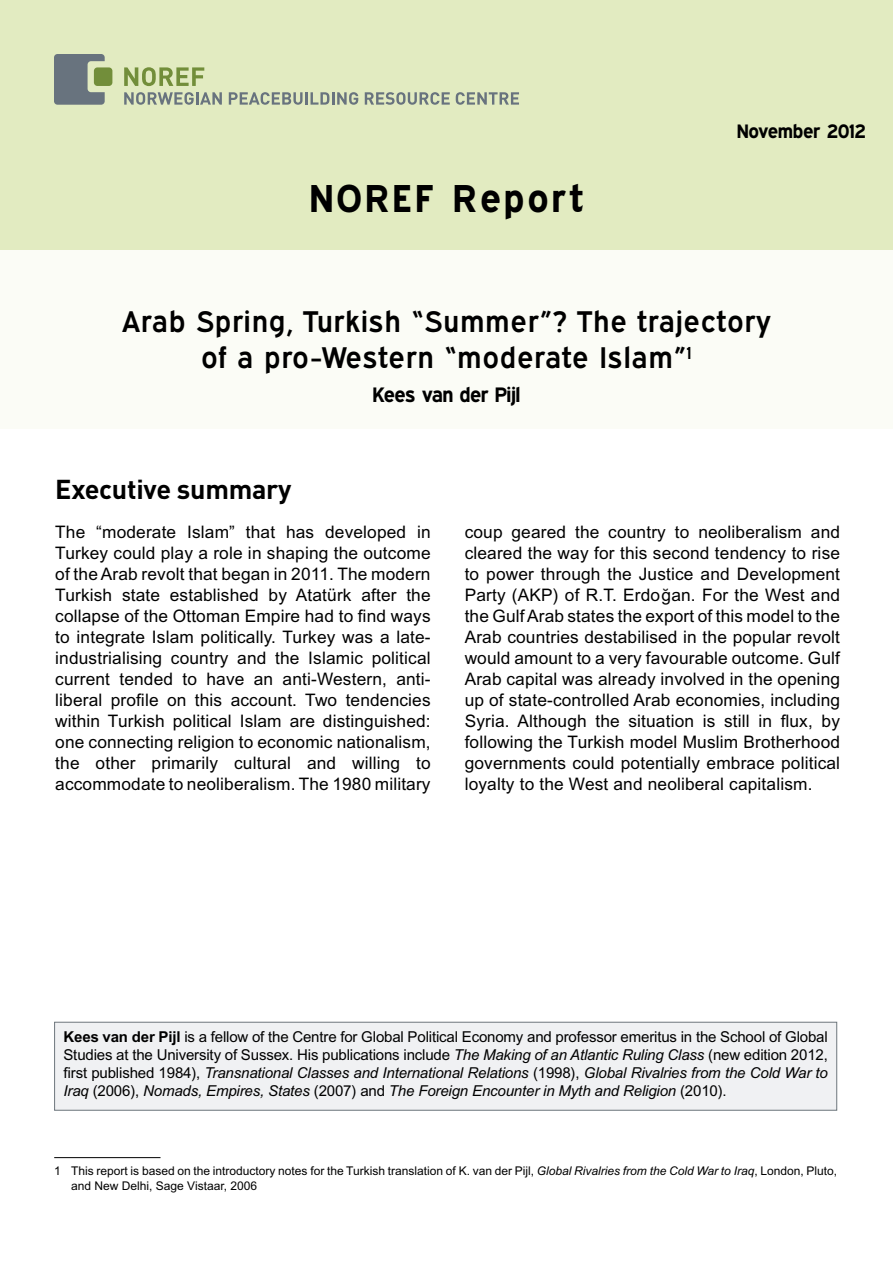
<style>
.page{position:relative;width:893px;height:1263px;background:#fff}
.page>*{position:absolute;margin:0;border:0;box-sizing:border-box;transform-origin:0 0}
.t1{font:700 39px "Expressway Rg";letter-spacing:.1em;color:#000}
.t2{font:30px/36px "Expressway Sb";letter-spacing:.015em;color:#000;text-align:center}
.t3{font:700 27px "DIN";letter-spacing:-.01em;color:#000}
.t4{font:700 21px "Expressway Rg";color:#000}
.t5{font:700 19.5px "Expressway Rg";letter-spacing:.01em;color:#000}
.t6{font:17.25px/21px "Arial MT Std";letter-spacing:.01em;color:#000;text-align:justify}
.t7{font:15px/18px "Arial MT Std";letter-spacing:-.01em;color:#000;text-align:justify}
.t8{font:12px/15px "Arial MT Std";color:#000}
.s1{font-weight:700}
.s2{font-style:italic}
</style>
<div class="page">
<div style="left:0;top:0;width:893px;height:250px;background:#e2ebc1"></div>
<div style="left:0;top:250px;width:893px;height:178px;background:#fbfcf6"></div>
<svg style="left:124px;top:67px;width:80px;height:19px"></svg>
<svg style="left:124px;top:92px;width:98px;height:13px"></svg>
<svg style="left:229px;top:92px;width:129px;height:13px"></svg>
<svg style="left:365px;top:92px;width:85px;height:13px"></svg>
<svg style="left:456px;top:92px;width:63px;height:13px"></svg>
<svg style="left:54px;top:54px;width:51px;height:51px;background:#7a8588"></svg>
<div style="left:94px;top:67px;width:18px;height:19px;background:#728e3a;border-radius:4px"></div>
<div style="left:55px;top:1022px;width:782px;height:88px;background:#f0f1f3"></div>
<div style="left:54px;top:1022px;width:783px;height:88px;border:1px solid #6e777d"></div>
<hr style="left:54px;top:1157px;width:107px;height:1px;background:#000">
<h1 class="t1" style="left:310px;top:175px;width:274px">NOREF Report</h1>
<p class="t5" style="left:737px;top:120px;width:130px">November 2012</p>
<h2 class="t2" style="left:122px;top:303px;width:650px">Arab Spring, Turkish “Summer”? The trajectory of a pro-Western “moderate Islam”<sup>1</sup></h2>
<p class="t4" style="left:373px;top:382px;width:149px">Kees van der Pijl</p>
<h3 class="t3" style="left:55px;top:472px;width:238px">Executive summary</h3>
<p class="t6" style="left:55px;top:522px;width:377px">The “moderate Islam” that has developed in Turkey could play a role in shaping the outcome of the Arab revolt that began in 2011. The modern Turkish state established by Atatürk after the collapse of the Ottoman Empire had to find ways to integrate Islam politically. Turkey was a late&shy;industrialising country and the Islamic political current tended to have an anti-Western, anti&shy;liberal profile on this account. Two tendencies within Turkish political Islam are distinguished: one connecting religion to economic nationalism, the other primarily cultural and willing to accommodate to neoliberalism. The 1980 military</p>
<p class="t6" style="left:465px;top:522px;width:377px">coup geared the country to neoliberalism and cleared the way for this second tendency to rise to power through the Justice and Development Party (AKP) of R.T. Erdo ˘gan. For the West and the Gulf Arab states the export of this model to the Arab countries destabilised in the popular revolt would amount to a very favourable outcome. Gulf Arab capital was already involved in the opening up of state-controlled Arab economies, including Syria. Although the situation is still in flux, by following the Turkish model Muslim Brotherhood governments could potentially embrace political loyalty to the West and neoliberal capitalism.</p>
<p class="t7" style="left:63px;top:1028px;width:766px"><span class="s1">Kees van der Pijl</span> is a fellow of the Centre for Global Political Economy and professor emeritus in the School of Global Studies at the University of Sussex. His publications include <span class="s2">The Making of an Atlantic Ruling Class</span> (new edition 2012, first published 1984), <span class="s2">Transnational Classes and International Relations</span> (1998), <span class="s2">Global Rivalries from the Cold War to Iraq</span> (2006), <span class="s2">Nomads, Empires, States</span> (2007) and <span class="s2">The Foreign Encounter in Myth and Religion</span> (2010).</p>
<p class="t8" style="left:71px;top:1163px;width:767px;text-indent:-17px">1 This report is based on the introductory notes for the Turkish translation of K. van der Pijl, <span class="s2">Global Rivalries from the Cold War to Iraq</span>, London, Pluto, and New Delhi, Sage Vistaar, 2006</p>
</div>
